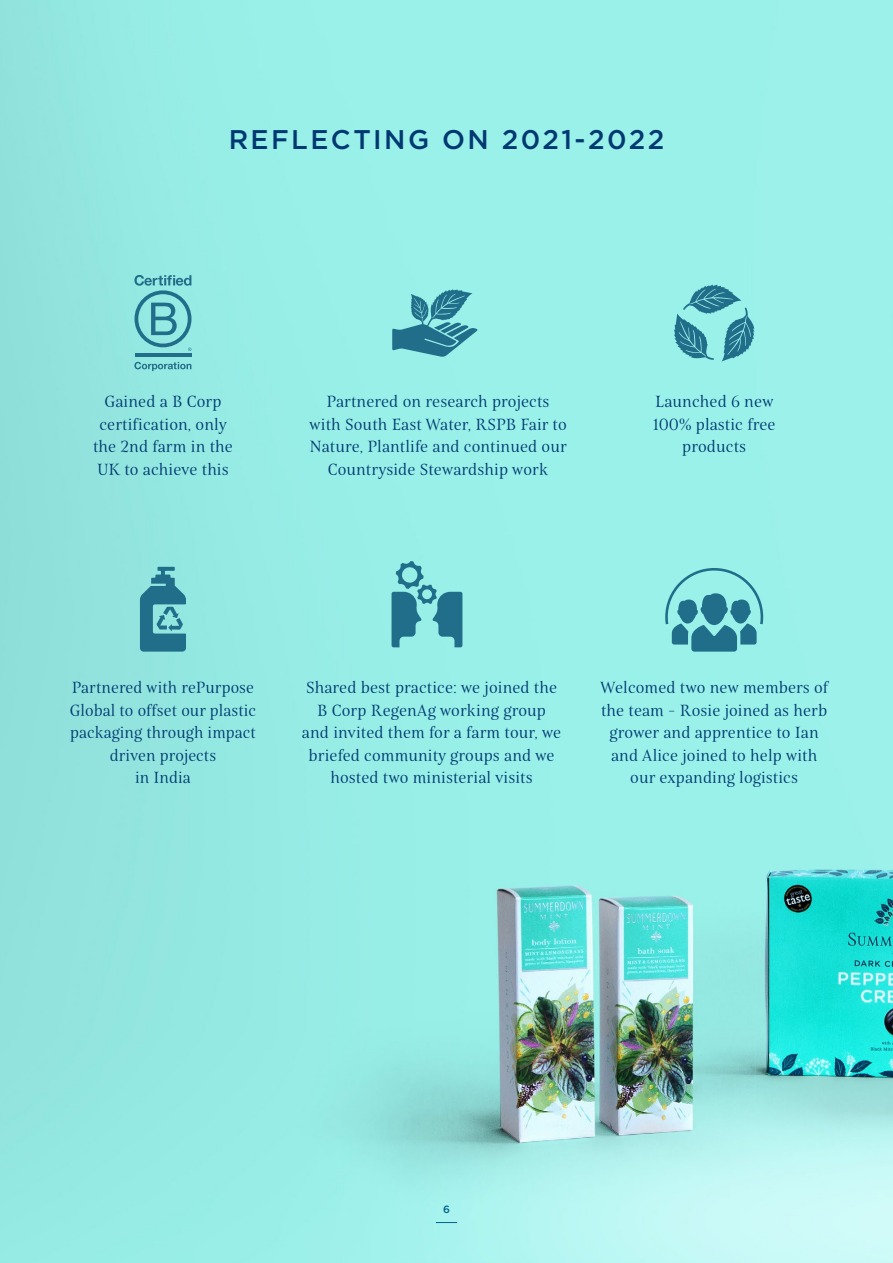
<style>
.page{position:relative;width:893px;height:1263px;background:#fff}
.page>*{position:absolute;margin:0;border:0;box-sizing:border-box;transform-origin:0 0}
.t1{font:500 27px "Gotham";letter-spacing:.09em;color:#003971}
.t2{font:16.5px/22.5px "Belda Nor Boo";letter-spacing:.005em;color:#003971;text-align:center}
.t3{font:500 10.5px "Gotham";color:#00638b}
</style>
<div class="page">
<img style="left:0;top:0;width:893px;height:1263px">
<hr style="left:135px;top:353px;width:56px;height:4px;background:#216e8a">
<svg style="left:134px;top:275px;width:57px;height:76px;background:#71c3c7"></svg>
<svg style="left:134px;top:362px;width:57px;height:9px"></svg>
<svg style="left:140px;top:567px;width:46px;height:85px;background:#4b9aa9"></svg>
<svg style="left:392px;top:289px;width:85px;height:68px;background:#5eb1ba"></svg>
<svg style="left:674px;top:285px;width:80px;height:76px;background:#67bac1"></svg>
<svg style="left:665px;top:568px;width:98px;height:84px;background:#68bbc2"></svg>
<svg style="left:392px;top:561px;width:70px;height:86px;background:#5fb2bb"></svg>
<svg style="left:436px;top:1222px;width:21px;height:1px"></svg>
<h1 class="t1" style="left:229px;top:122px;width:437px">REFLECTING ON 2021-2022</h1>
<p class="t2" style="left:309px;top:390px;width:259px">Partnered on research projects with South East Water, RSPB Fair to Nature, Plantlife and continued our Countryside Stewardship work</p>
<p class="t2" style="left:93px;top:390px;width:141px">Gained a B Corp certification, only the 2nd farm in the<br>UK to achieve this</p>
<p class="t2" style="left:653px;top:390px;width:124px">Launched 6 new<br>100% plastic free products</p>
<p class="t2" style="left:70px;top:676px;width:188px">Partnered with rePurpose<br>Global to offset our plastic packaging through impact driven projects<br>in India</p>
<p class="t2" style="left:302px;top:676px;width:261px">Shared best practice: we joined the<br>B Corp RegenAg working group and invited them for a farm tour, we briefed community groups and we hosted two ministerial visits</p>
<p class="t2" style="left:600px;top:676px;width:230px">Welcomed two new members of the team - Rosie joined as herb grower and apprentice to Ian and Alice joined to help with our expanding logistics</p>
<p class="t3" style="left:443px;top:1203px;width:8px">6</p>
</div>
